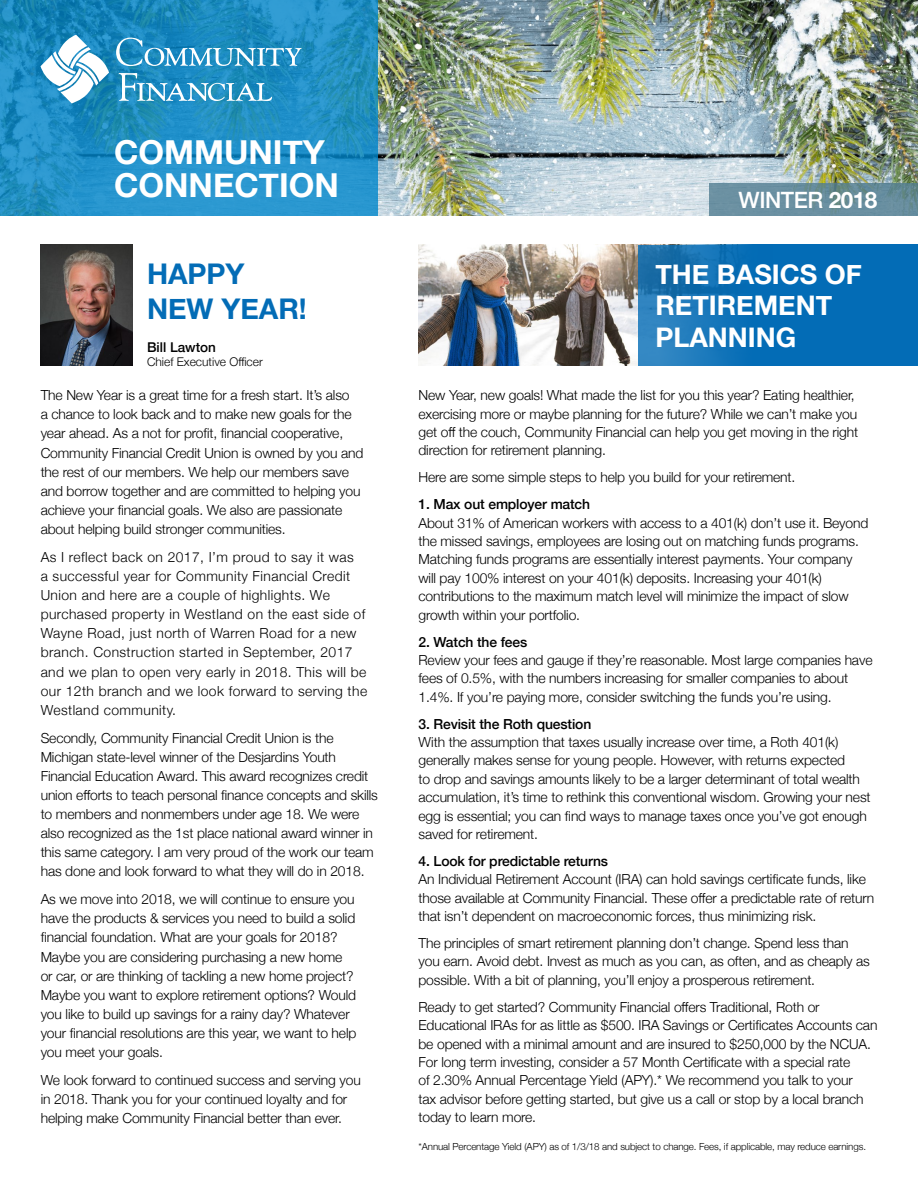
<style>
.page{position:relative;width:918px;height:1188px;background:#fff}
.page>*{position:absolute;margin:0;border:0;box-sizing:border-box;transform-origin:0 0}
.t1{font:700 33px/33px "Helvetica Neue";color:#fff}
.t2{font:700 28.5px/34.5px "Helvetica Neue";color:#036cb6}
.t3{font:700 27px/31.5px "Helvetica Neue";color:#fff}
.t4{font:500 22.5px "Helvetica Neue";letter-spacing:-.02em;color:#fff}
.t5{font:300 13.8px/19px "Helvetica Neue";letter-spacing:-.01em;color:#000}
.t6{font:300 13.8px/19px "Helvetica Neue";letter-spacing:.03em;color:#000}
.t7{font:500 13.8px "Helvetica Neue";letter-spacing:-.01em;color:#000}
.t8{font:500 13.5px "Helvetica Neue";color:#000}
.t9{font:300 12px "Helvetica Neue";color:#000}
.t10{font:300 9.75px "Helvetica Neue";letter-spacing:-.01em;color:#000}
.s1{font-weight:700}
</style>
<div class="page">
<img style="left:418px;top:244px;width:355px;height:122px">
<img style="left:378px;top:0;width:540px;height:216px">
<svg style="left:638px;top:245px;width:280px;height:121px;background:#0c70b6"></svg>
<svg style="left:0;top:0;width:378px;height:216px;background:#218fc4"></svg>
<svg style="left:709px;top:184px;width:209px;height:32px;background:#688d9c"></svg>
<svg style="left:116px;top:38px;width:186px;height:28px;background:#469fca"></svg>
<svg style="left:119px;top:73px;width:153px;height:28px;background:#4ba3cb"></svg>
<svg style="left:41px;top:35px;width:68px;height:69px"></svg>
<img style="left:40px;top:244px;width:93px;height:122px">
<h1 class="t1" style="left:114px;top:137px;width:226px">COMMUNITY<br>CONNECTION</h1>
<h2 class="t2" style="left:147px;top:258px;width:161px">HAPPY<br>NEW YEAR !</h2>
<p class="t8" style="left:147px;top:337px;width:71px">Bill Lawton</p>
<p class="t9" style="left:147px;top:352px;width:117px">Chief Executive Officer</p>
<p class="t5" style="left:41px;top:385px;width:324px">The New Year is a great time for a fresh start. It’s also<br>a chance to look back and to make new goals for the year ahead. As a not for profit, financial cooperative, Community Financial Credit Union is owned by you and the rest of our members. We help our members save and borrow together and are committed to helping you achieve your financial goals. We also are passionate about helping build stronger communities.</p>
<p class="t6" style="left:41px;top:546px;width:328px">As I reflect back on 2017, I’m proud to say it was<br>a successful year for Community Financial Credit Union and here are a couple of highlights. We purchased property in Westland on the east side of Wayne Road, just north of Warren Road for a new branch. Construction started in September, 2017 and we plan to open very early in 2018. This will be our 12th branch and we look forward to serving the Westland community.</p>
<p class="t5" style="left:41px;top:727px;width:339px">Secondly, Community Financial Credit Union is the Michigan state-level winner of the Desjardins Youth Financial Education Award. This award recognizes credit union efforts to teach personal finance concepts and skills to members and nonmembers under age 18. We were also recognized as the 1st place national award winner in this same category. I am very proud of the work our team has done and look forward to what they will do in 2018.</p>
<p class="t5" style="left:41px;top:889px;width:317px">As we move into 2018, we will continue to ensure you have the products &amp; services you need to build a solid financial foundation. What are your goals for 2018?<br>Maybe you are considering purchasing a new home or car, or are thinking of tackling a new home project?<br>Maybe you want to explore retirement options? Would you like to build up savings for a rainy day? Whatever your financial resolutions are this year, we want to help you meet your goals.</p>
<p class="t5" style="left:41px;top:1069px;width:322px">We look forward to continued success and serving you in 2018. Thank you for your continued loyalty and for helping make Community Financial better than ever.</p>
<h3 class="t4" style="left:739px;top:182px;width:140px">winter <span class="s1">2018</span></h3>
<h3 class="t3" style="left:655px;top:259px;width:208px">THE BASICS OF<br>RETIREMENT<br>PLANNING</h3>
<p class="t5" style="left:418px;top:385px;width:441px;line-height:18.3px">New Year, new goals! What made the list for you this year? Eating healthier, exercising more or maybe planning for the future? While we can’t make you get off the couch, Community Financial can help you get moving in the right direction for retirement planning.</p>
<p class="t5" style="left:418px;top:467px;width:378px">Here are some simple steps to help you build for your retirement.</p>
<p class="t7" style="left:418px;top:493px;width:173px">1. Max out employer match</p>
<p class="t5" style="left:418px;top:513px;width:451px;line-height:18.3px">About 31% of American workers with access to a 401(k) don’t use it. Beyond the missed savings, employees are losing out on matching funds programs.<br>Matching funds programs are essentially interest payments. Your company will pay 100% interest on your 401(k) deposits. Increasing your 401(k) contributions to the maximum match level will minimize the impact of slow growth within your portfolio.</p>
<p class="t7" style="left:418px;top:631px;width:110px">2. Watch the fees</p>
<p class="t5" style="left:418px;top:650px;width:456px;line-height:18.3px">Review your fees and gauge if they’re reasonable. Most large companies have fees of 0.5%, with the numbers increasing for smaller companies to about<br>1.4%. If you’re paying more, consider switching the funds you’re using.</p>
<p class="t7" style="left:418px;top:713px;width:174px">3. Revisit the Roth question</p>
<p class="t5" style="left:418px;top:732px;width:454px;line-height:18.3px">With the assumption that taxes usually increase over time, a Roth 401(k) generally makes sense for young people. However, with returns expected<br>to drop and savings amounts likely to be a larger determinant of total wealth accumulation, it’s time to rethink this conventional wisdom. Growing your nest egg is essential; you can find ways to manage taxes once you’ve got enough saved for retirement.</p>
<p class="t7" style="left:418px;top:850px;width:191px">4. Look for predictable returns</p>
<p class="t5" style="left:418px;top:869px;width:457px;line-height:18.3px">An Individual Retirement Account (IRA) can hold savings certificate funds, like those available at Community Financial. These offer a predictable rate of return that isn’t dependent on macroeconomic forces, thus minimizing risk.</p>
<p class="t5" style="left:418px;top:933px;width:453px;line-height:18.3px">The principles of smart retirement planning don’t change. Spend less than you earn. Avoid debt. Invest as much as you can, as often, and as cheaply as possible. With a bit of planning, you’ll enjoy a prosperous retirement.</p>
<p class="t5" style="left:418px;top:997px;width:461px;line-height:18.5px">Ready to get started? Community Financial offers Traditional, Roth or Educational IRAs for as little as $500. IRA Savings or Certificates Accounts can be opened with a minimal amount and are insured to $250,000 by the NCUA.<br>For long term investing, consider a 57 Month Certificate with a special rate<br>of 2.30% Annual Percentage Yield (APY).* We recommend you talk to your<br>tax advisor before getting started, but give us a call or stop by a local branch today to learn more.</p>
<p class="t10" style="left:418px;top:1139px;width:449px">*Annual Percentage Yield (APY) as of 1/3/18 and subject to change. Fees, if applicable, may reduce earnings.</p>
</div>
